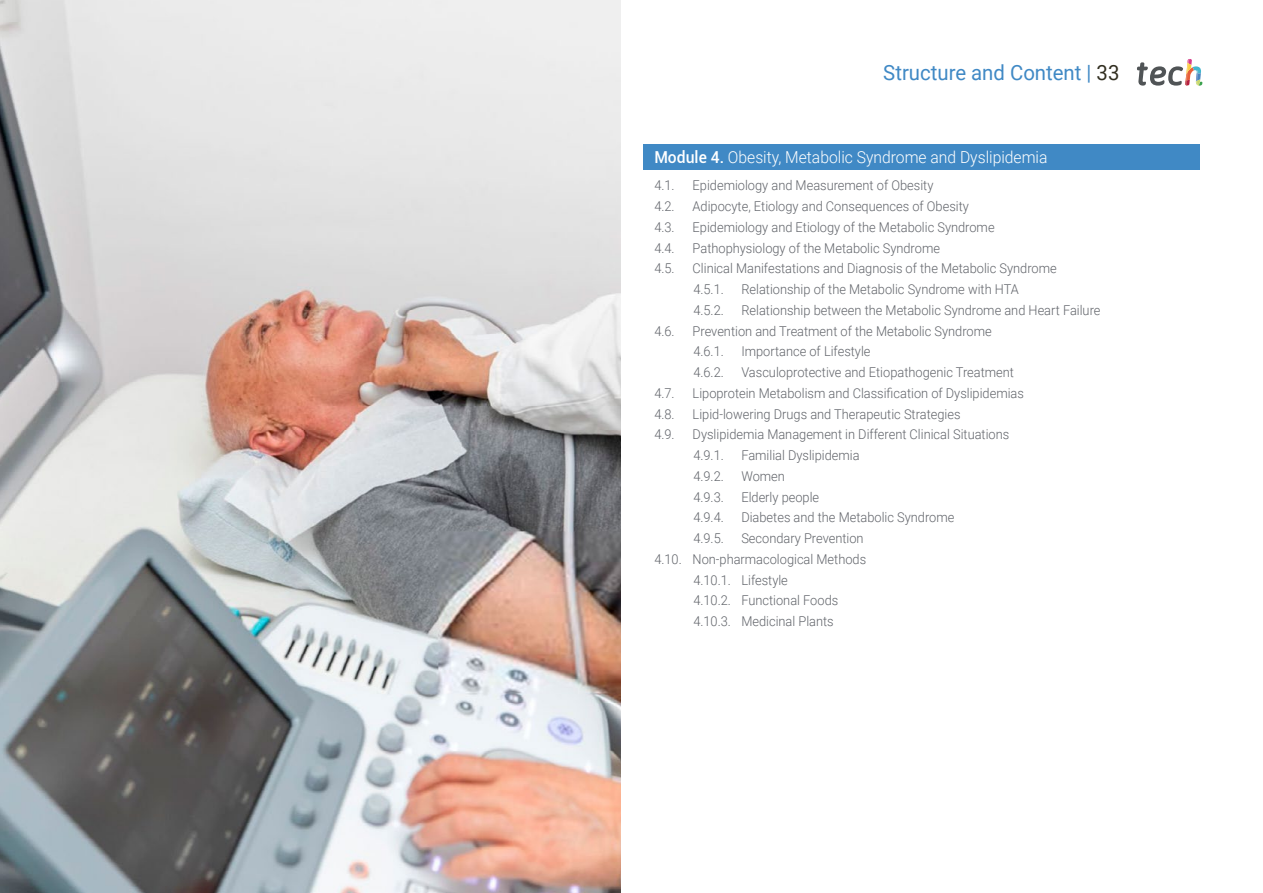
<style>
.page{position:relative;width:1263px;height:893px;background:#fff}
.page>*{position:absolute;margin:0;border:0;box-sizing:border-box;transform-origin:0 0}
.t1{font:21px "Roboto";color:#4089c5}
.t2{font:300 16.5px "Roboto";color:#fff;scale:.95 1}
.t3{font:300 13.5px/20.7px "Roboto";color:#61646a;scale:.95 1}
.s1{color:#312e20}
.s2{font-weight:500}
</style>
<div class="page">
<img style="left:0;top:0;width:621px;height:893px">
<svg style="left:1137px;top:59px;width:65px;height:27px"></svg>
<div style="left:643px;top:145px;width:557px;height:25px;background:#4089c5"></div>
<h1 class="t1" style="left:883px;top:57px;width:238px">Structure and Content | <span class="s1">33</span></h1>
<p class="t2" style="left:654px;top:146px;width:415px"><span class="s2">Module 4.</span> Obesity, Metabolic Syndrome and Dyslipidemia</p>
<p class="t3" style="left:654px;top:175px;width:23px">4.1.</p>
<p class="t3" style="left:693px;top:175px;width:255px">Epidemiology and Measurement of Obesity</p>
<p class="t3" style="left:654px;top:196px;width:23px">4.2.</p>
<p class="t3" style="left:693px;top:196px;width:292px">Adipocyte, Etiology and Consequences of Obesity</p>
<p class="t3" style="left:654px;top:216px;width:23px">4.3.</p>
<p class="t3" style="left:693px;top:216px;width:319px">Epidemiology and Etiology of the Metabolic Syndrome</p>
<p class="t3" style="left:654px;top:237px;width:23px">4.4.</p>
<p class="t3" style="left:693px;top:237px;width:262px">Pathophysiology of the Metabolic Syndrome</p>
<p class="t3" style="left:654px;top:258px;width:23px">4.5.</p>
<p class="t3" style="left:693px;top:258px;width:385px">Clinical Manifestations and Diagnosis of the Metabolic Syndrome<br>4.5.1.</p>
<p class="t3" style="left:741px;top:279px;width:294px">Relationship of the Metabolic Syndrome with HTA</p>
<p class="t3" style="left:693px;top:299px;width:34px">4.5.2.</p>
<p class="t3" style="left:741px;top:299px;width:380px">Relationship between the Metabolic Syndrome and Heart Failure</p>
<p class="t3" style="left:654px;top:320px;width:23px">4.6.</p>
<p class="t3" style="left:693px;top:320px;width:316px">Prevention and Treatment of the Metabolic Syndrome<br>4.6.1.</p>
<p class="t3" style="left:741px;top:341px;width:137px">Importance of Lifestyle</p>
<p class="t3" style="left:693px;top:362px;width:34px">4.6.2.</p>
<p class="t3" style="left:741px;top:362px;width:288px">Vasculoprotective and Etiopathogenic Treatment</p>
<p class="t3" style="left:654px;top:382px;width:23px">4.7.</p>
<p class="t3" style="left:693px;top:382px;width:350px">Lipoprotein Metabolism and Classification of Dyslipidemias</p>
<p class="t3" style="left:654px;top:403px;width:23px">4.8.</p>
<p class="t3" style="left:693px;top:403px;width:283px">Lipid-lowering Drugs and Therapeutic Strategies</p>
<p class="t3" style="left:654px;top:424px;width:23px">4.9.</p>
<p class="t3" style="left:693px;top:424px;width:335px">Dyslipidemia Management in Different Clinical Situations<br>4.9.1.</p>
<p class="t3" style="left:741px;top:445px;width:126px">Familial Dyslipidemia</p>
<p class="t3" style="left:693px;top:465px;width:34px">4.9.2.</p>
<p class="t3" style="left:741px;top:465px;width:47px">Women</p>
<p class="t3" style="left:693px;top:486px;width:34px">4.9.3.</p>
<p class="t3" style="left:741px;top:486px;width:83px">Elderly people</p>
<p class="t3" style="left:693px;top:507px;width:34px">4.9.4.</p>
<p class="t3" style="left:741px;top:507px;width:226px">Diabetes and the Metabolic Syndrome</p>
<p class="t3" style="left:693px;top:528px;width:34px">4.9.5.</p>
<p class="t3" style="left:741px;top:528px;width:130px">Secondary Prevention</p>
<p class="t3" style="left:654px;top:548px;width:224px">4.10. Non-pharmacological Methods</p>
<p class="t3" style="left:693px;top:569px;width:101px">4.10.1. Lifestyle</p>
<p class="t3" style="left:693px;top:590px;width:154px">4.10.2. Functional Foods</p>
<p class="t3" style="left:693px;top:611px;width:149px">4.10.3. Medicinal Plants</p>
</div>
